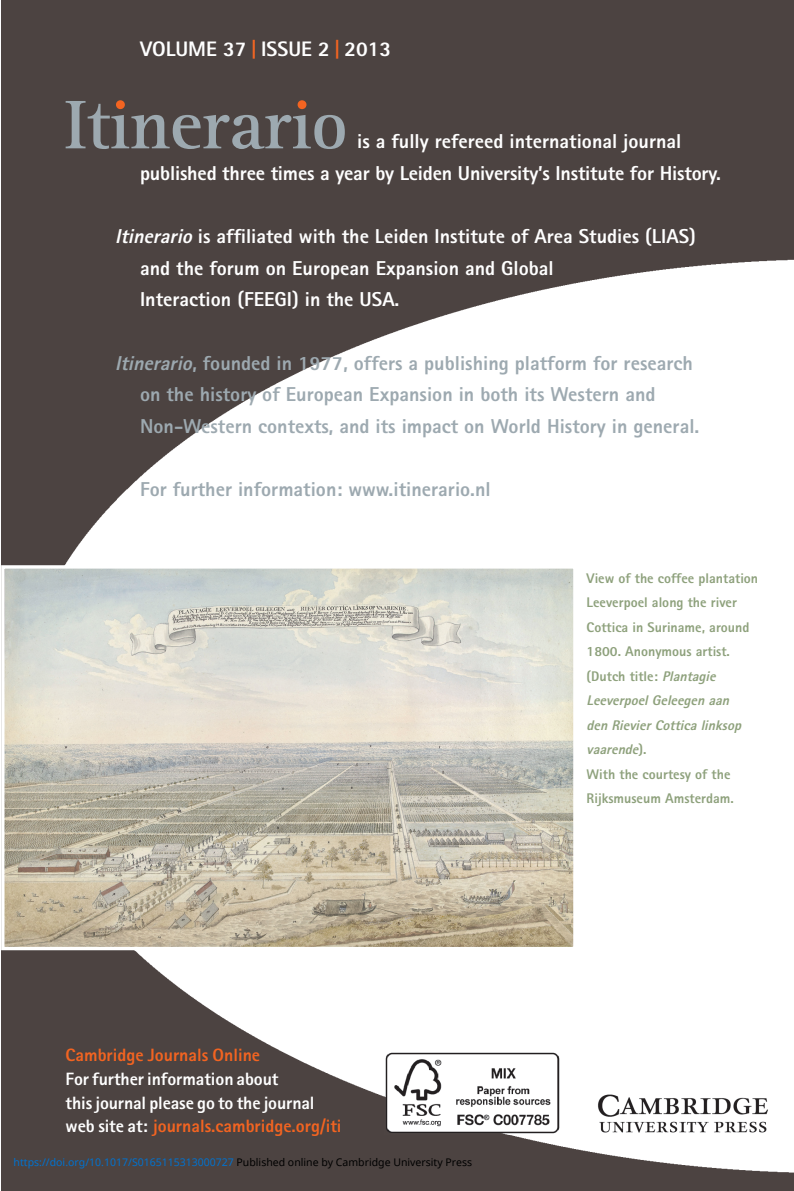
<style>
.page{position:relative;width:794px;height:1191px;background:#fff}
.page>*{position:absolute;margin:0;border:0;box-sizing:border-box;transform-origin:0 0}
.t1{font:800 21px "Rotis Sans Serif";color:#fff}
.t2{font:800 20.12px/31.7px "Rotis Sans Serif";color:#fff}
.t3{font:800 20.12px/31.7px "Rotis Sans Serif";color:#9da9b0}
.t4{font:800 17.85px/23.6px "Rotis Sans Serif";letter-spacing:-.005em;color:#fff}
.t5{font:800 17.85px "Rotis Sans Serif";color:#f36421}
.t6{font:800 14px/24.5px "Rotis Sans Serif";color:#8ea17c}
.t7{font:10.5px "Noto Sans";color:#0172cf}
.s1{color:#f36623}
.s2{color:#f36421}
.s3{font-style:italic}
.s4{color:#000}
</style>
<div class="page">
<div style="left:1px;top:0;width:793px;height:1191px;background:#4c4341"></div>
<img style="left:21px;top:259px;width:773px;height:913px">
<svg style="left:66px;top:101px;width:279px;height:48px"></svg>
<div style="left:298px;top:100px;width:8px;height:9px;background:#f36421;border-radius:50%"></div>
<div style="left:116px;top:100px;width:9px;height:9px;background:#f36421;border-radius:50%"></div>
<img style="left:384px;top:1051px;width:177px;height:83px">
<img style="left:5px;top:569px;width:567px;height:377px">
<div style="left:1px;top:565px;width:575px;height:385px;border:3px solid #fff"></div>
<img style="left:596px;top:1089px;width:174px;height:49px">
<p class="t1" style="left:140px;top:35px;width:253px">VOLUME 37 <span class="s1">|</span> ISSUE 2 <span class="s2">|</span> 2013</p>
<p class="t2" style="left:140px;top:125px;width:582px;text-indent:217px">is a fully refereed international journal published three times a year by Leiden University’s Institute for History.</p>
<p class="t2" style="left:140px;top:220px;width:557px;text-indent:-25px"><span class="s3">Itinerario</span> is affiliated with the Leiden Institute of Area Studies (LIAS) and the forum on European Expansion and Global<br>Interaction (FEEGI) in the USA.</p>
<p class="t3" style="left:140px;top:347px;width:561px;text-indent:-25px"><span class="s3">Itinerario</span>, founded in 1977, offers a publishing platform for research on the history of European Expansion in both its Western and<br>Non-Western contexts, and its impact on World History in general.</p>
<p class="t3" style="left:140px;top:473px;width:352px">For further information: www.itinerario.nl</p>
<p class="t5" style="left:66px;top:1044px;width:196px">Cambridge Journals Online</p>
<p class="t4" style="left:66px;top:1067px;width:277px">For further information about<br>this journal please go to the journal web site at: <span class="s2">journals.cambridge.org/iti</span></p>
<p class="t7" style="left:14px;top:1155px;width:460px">https://doi.org/10.1017/S0165115313000727 <span class="s4">Published online by Cambridge University Press</span></p>
<p class="t6" style="left:586px;top:565px;width:173px">View of the coffee plantation<br>Leeverpoel along the river<br>Cottica in Suriname, around<br>1800. Anonymous artist. (Dutch title: <span class="s3">Plantagie<br>LeeverpoelGeleegen aan den RievierCotticalinksop vaarende</span>) .<br>With the courtesy of the<br>Rijksmuseum Amsterdam.</p>
</div>
